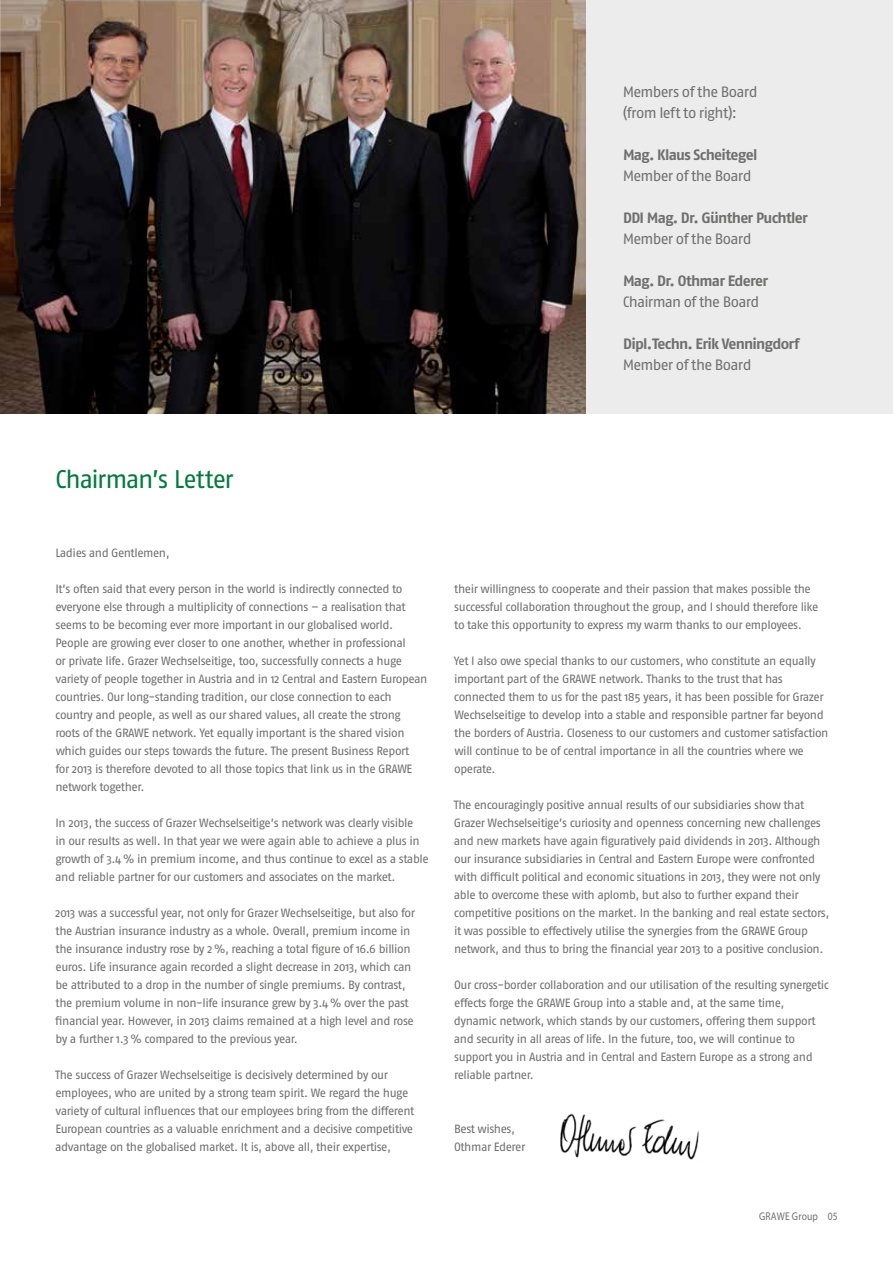
<style>
.page{position:relative;width:893px;height:1263px;background:#fff}
.page>*{position:absolute;margin:0;border:0;box-sizing:border-box;transform-origin:0 0}
.t1{font:25.5px "Fago Pro";letter-spacing:-.05em;color:#007b3c}
.t2{font:15px/21px "Fago Pro";letter-spacing:-.045em;color:#6f6f6e}
.t3{font:700 15px "Fago Pro";letter-spacing:-.05em;color:#6f6f6e}
.t4{font:12px/18px "Fago Pro";letter-spacing:-.04em;color:#6f6f6e}
.t5{font:11.25px "Myriad Pro";letter-spacing:.02em;color:#6f6f6e;scale:.85 1}
</style>
<div class="page">
<img style="left:0;top:0;width:587px;height:413px">
<div style="left:587px;top:0;width:306px;height:413px;background:#ececed"></div>
<img style="left:560px;top:1113px;width:139px;height:47px">
<p class="t2" style="left:623px;top:81px;width:136px">Members of the Board (from left to right):</p>
<p class="t3" style="left:623px;top:146px;width:136px">Mag. Klaus Scheitegel</p>
<p class="t2" style="left:623px;top:165px;width:130px">Member of the Board</p>
<p class="t3" style="left:623px;top:209px;width:186px">DDI Mag. Dr. Günther Puchtler</p>
<p class="t2" style="left:623px;top:228px;width:130px">Member of the Board</p>
<p class="t3" style="left:623px;top:272px;width:147px">Mag. Dr. Othmar Ederer</p>
<p class="t2" style="left:623px;top:291px;width:138px">Chairman of the Board</p>
<p class="t3" style="left:623px;top:335px;width:178px">Dipl. Techn. Erik Venningdorf</p>
<p class="t2" style="left:623px;top:354px;width:130px">Member of the Board</p>
<h1 class="t1" style="left:55px;top:463px;width:180px">Chairman’s Letter</h1>
<p class="t4" style="left:55px;top:544px;width:116px">Ladies and Gentlemen,</p>
<p class="t4" style="left:55px;top:580px;width:373px">It’s often said that every person in the world is indirectly connected to everyone else through a multiplicity of connections – a realisation that seems to be becoming ever more important in our globalised world.<br>People are growing ever closer to one another, whether in professional<br>or private life. Grazer Wechselseitige, too, successfully connects a huge variety of people together in Austria and in 12 Central and Eastern European countries. Our long-standing tradition, our close connection to each country and people, as well as our shared values, all create the strong roots of the GRAWE network. Yet equally important is the shared vision which guides our steps towards the future. The present Business Report<br>for 2013 is therefore devoted to all those topics that link us in the GRAWE network together.</p>
<p class="t4" style="left:55px;top:814px;width:375px">In 2013, the success of Grazer Wechselseitige’s network was clearly visible<br>in our results as well. In that year we were again able to achieve a plus in growth of 3.4 % in premium income, and thus continue to excel as a stable and reliable partner for our customers and associates on the market.</p>
<p class="t4" style="left:55px;top:904px;width:361px">2013 was a successful year, not only for Grazer Wechselseitige, but also for the Austrian insurance industry as a whole. Overall, premium income in the insurance industry rose by 2 %, reaching a total figure of 16.6 billion euros. Life insurance again recorded a slight decrease in 2013, which can be attributed to a drop in the number of single premiums. By contrast, the premium volume in non-life insurance grew by 3.4 % over the past financial year. However, in 2013 claims remained at a high level and rose by a further 1.3 % compared to the previous year.</p>
<p class="t4" style="left:55px;top:1066px;width:361px">The success of Grazer Wechselseitige is decisively determined by our employees, who are united by a strong team spirit. We regard the huge variety of cultural influences that our employees bring from the different European countries as a valuable enrichment and a decisive competitive advantage on the globalised market. It is, above all, their expertise,</p>
<p class="t4" style="left:454px;top:580px;width:366px">their willingness to cooperate and their passion that makes possible the successful collaboration throughout the group, and I should therefore like to take this opportunity to express my warm thanks to our employees.</p>
<p class="t4" style="left:454px;top:652px;width:376px">Yet I also owe special thanks to our customers, who constitute an equally important part of the GRAWE network. Thanks to the trust that has connected them to us for the past 185 years, it has been possible for Grazer Wechselseitige to develop into a stable and responsible partner far beyond the borders of Austria. Closeness to our customers and customer satisfaction will continue to be of central importance in all the countries where we operate.</p>
<p class="t4" style="left:454px;top:796px;width:377px">The encouragingly positive annual results of our subsidiaries show that Grazer Wechselseitige’s curiosity and openness concerning new challenges and new markets have again figuratively paid dividends in 2013. Although our insurance subsidiaries in Central and Eastern Europe were confronted with difficult political and economic situations in 2013, they were not only able to overcome these with aplomb, but also to further expand their competitive positions on the market. In the banking and real estate sectors, it was possible to effectively utilise the synergies from the GRAWE Group network, and thus to bring the financial year 2013 to a positive conclusion.</p>
<p class="t4" style="left:454px;top:976px;width:377px">Our cross-border collaboration and our utilisation of the resulting synergetic effects forge the GRAWE Group into a stable and, at the same time, dynamic network, which stands by our customers, offering them support and security in all areas of life. In the future, too, we will continue to support you in Austria and in Central and Eastern Europe as a strong and reliable partner.</p>
<p class="t4" style="left:454px;top:1120px;width:73px">Best wishes,<br>Othmar Ederer</p>
<p class="t5" style="left:759px;top:1209px;width:94px">GRAWE Group 05</p>
</div>
